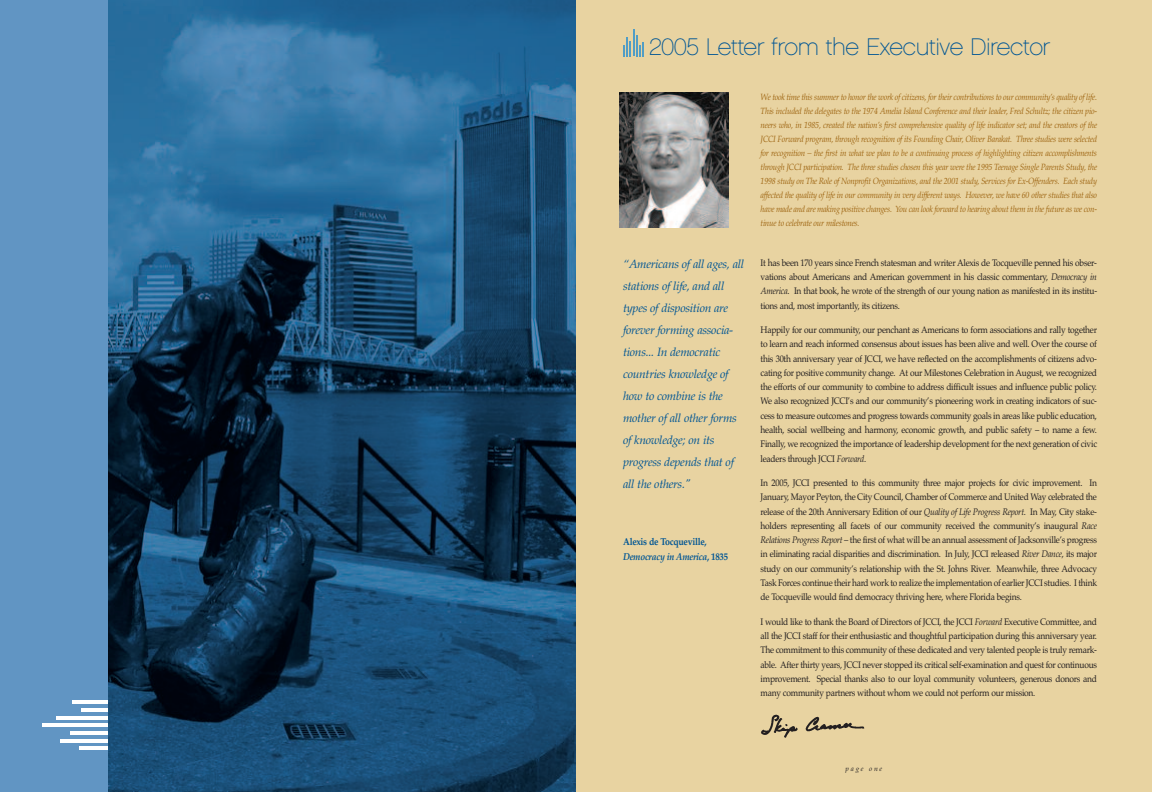
<style>
.page{position:relative;width:1152px;height:792px;background:#fff}
.page>*{position:absolute;margin:0;border:0;box-sizing:border-box;transform-origin:0 0}
.t1{font:24px "Chalet Paris Nineteen Sixty";letter-spacing:-.015em;color:#005594}
.t2{font:italic 12px/22px "Palatino";letter-spacing:-.025em;color:#005594}
.t3{font:700 10px/15px "Palatino";letter-spacing:-.03em;color:#005594;scale:.88 1}
.t4{font:9.5px/14.3px "Palatino";letter-spacing:-.03em;color:#231f20;text-align:justify;scale:.89 1}
.t5{font:italic 9px/14px "Palatino";letter-spacing:-.03em;color:#9e6512;text-align:justify;scale:.89 1}
.t6{font:italic 7px "Palatino";letter-spacing:.25em;color:#231f20}
.s1{font-style:italic}
</style>
<div class="page">
<div style="left:567px;top:0;width:585px;height:792px;background:#e8d3a1"></div>
<div style="left:0;top:0;width:576px;height:792px;background:#6195c3"></div>
<img style="left:108px;top:0;width:468px;height:792px">
<hr style="left:79px;top:747px;width:29px;height:3px;background:#fff">
<hr style="left:61px;top:739px;width:47px;height:4px;background:#fff">
<hr style="left:71px;top:731px;width:37px;height:4px;background:#fff">
<hr style="left:43px;top:723px;width:65px;height:4px;background:#fff">
<hr style="left:56px;top:716px;width:52px;height:3px;background:#fff">
<hr style="left:81px;top:708px;width:27px;height:4px;background:#fff">
<hr style="left:73px;top:700px;width:35px;height:4px;background:#fff">
<svg style="left:623px;top:30px;width:21px;height:26px"></svg>
<img style="left:619px;top:93px;width:109px;height:135px">
<img style="left:761px;top:714px;width:104px;height:24px">
<h1 class="t1" style="left:649px;top:33px;width:403px">2005 Letter from the Executive Director</h1>
<p class="t2" style="left:623px;top:253px;width:123px">“Americans of all ages, all stations of life, and all types of disposition are forever forming associa&shy;tions... In democratic countries knowledge of how to combine is the mother of all other forms of knowledge; on its progress depends that of all the others."</p>
<p class="t3" style="left:623px;top:534px;width:121px">Alexis de Tocqueville,<br><span class="s1">Democracy in America</span>, 1835</p>
<p class="t5" style="left:761px;top:90px;width:380px">We took time this summer to honor the work of citizens, for their contributions to our community’s quality of life.<br>This included the delegates to the 1974 Amelia Island Conference and their leader, Fred Schultz; the citizen pio&shy;neers who, in 1985, created the nation’s first comprehensive quality of life indicator set; and the creators of the JCCI Forward program, through recognition of its Founding Chair, Oliver Barakat. Three studies were selected for recognition – the first in what we plan to be a continuing process of highlighting citizen accomplishments through JCCI participation. The three studies chosen this year were the 1995 Teenage Single Parents Study, the 1998 study on The Role of Nonprofit Organizations, and the 2001 study, Services for Ex-Offenders. Each study affected the quality of life in our community in very different ways. However, we have 60 other studies that also have made and are making positive changes. You can look forward to hearing about them in the future as we con&shy;tinue to celebrate our milestones.</p>
<p class="t4" style="left:761px;top:255px;width:380px">It has been 170 years since French statesman and writer Alexis de Tocqueville penned his obser&shy;vations about Americans and American government in his classic commentary, <span class="s1">Democracy in America</span>. In that book, he wrote of the strength of our young nation as manifested in its institu&shy;tions and, most importantly, its citizens.</p>
<p class="t4" style="left:761px;top:323px;width:380px">Happily for our community, our penchant as Americans to form associations and rally together to learn and reach informed consensus about issues has been alive and well. Over the course of this 30th anniversary year of JCCI, we have reflected on the accomplishments of citizens advo&shy;cating for positive community change. At our Milestones Celebration in August, we recognized the efforts of our community to combine to address difficult issues and influence public policy.<br>We also recognized JCCI’s and our community’s pioneering work in creating indicators of suc&shy;cess to measure outcomes and progress towards community goals in areas like public education, health, social wellbeing and harmony, economic growth, and public safety – to name a few.<br>Finally, we recognized the importance of leadership development for the next generation of civic leaders through JCCI <span class="s1">Forward</span>.</p>
<p class="t4" style="left:761px;top:476px;width:380px">In 2005, JCCI presented to this community three major projects for civic improvement. In January, Mayor Peyton, the City Council, Chamber of Commerce and United Way celebrated the release of the 20th Anniversary Edition of our <span class="s1">Quality of Life Progress Report</span>. In May, City stake&shy;holders representing all facets of our community received the community’s inaugural <span class="s1">Race Relations Progress Report</span> – the first of what will be an annual assessment of Jacksonville’s progress in eliminating racial disparities and discrimination. In July, JCCI released <span class="s1">River Dance</span>, its major study on our community’s relationship with the St. Johns River. Meanwhile, three Advocacy Task Forces continue their hard work to realize the implementation of earlier JCCI studies. I think de Tocqueville would find democracy thriving here, where Florida begins.</p>
<p class="t4" style="left:761px;top:614px;width:380px">I would like to thank the Board of Directors of JCCI, the JCCI <span class="s1">Forward</span> Executive Committee, and all the JCCI staff for their enthusiastic and thoughtful participation during this anniversary year.<br>The commitment to this community of these dedicated and very talented people is truly remark&shy;able. After thirty years, JCCI never stopped its critical self-examination and quest for continuous improvement. Special thanks also to our loyal community volunteers, generous donors and many community partners without whom we could not perform our mission.</p>
<p class="t6" style="left:846px;top:765px;width:38px">page one</p>
</div>
